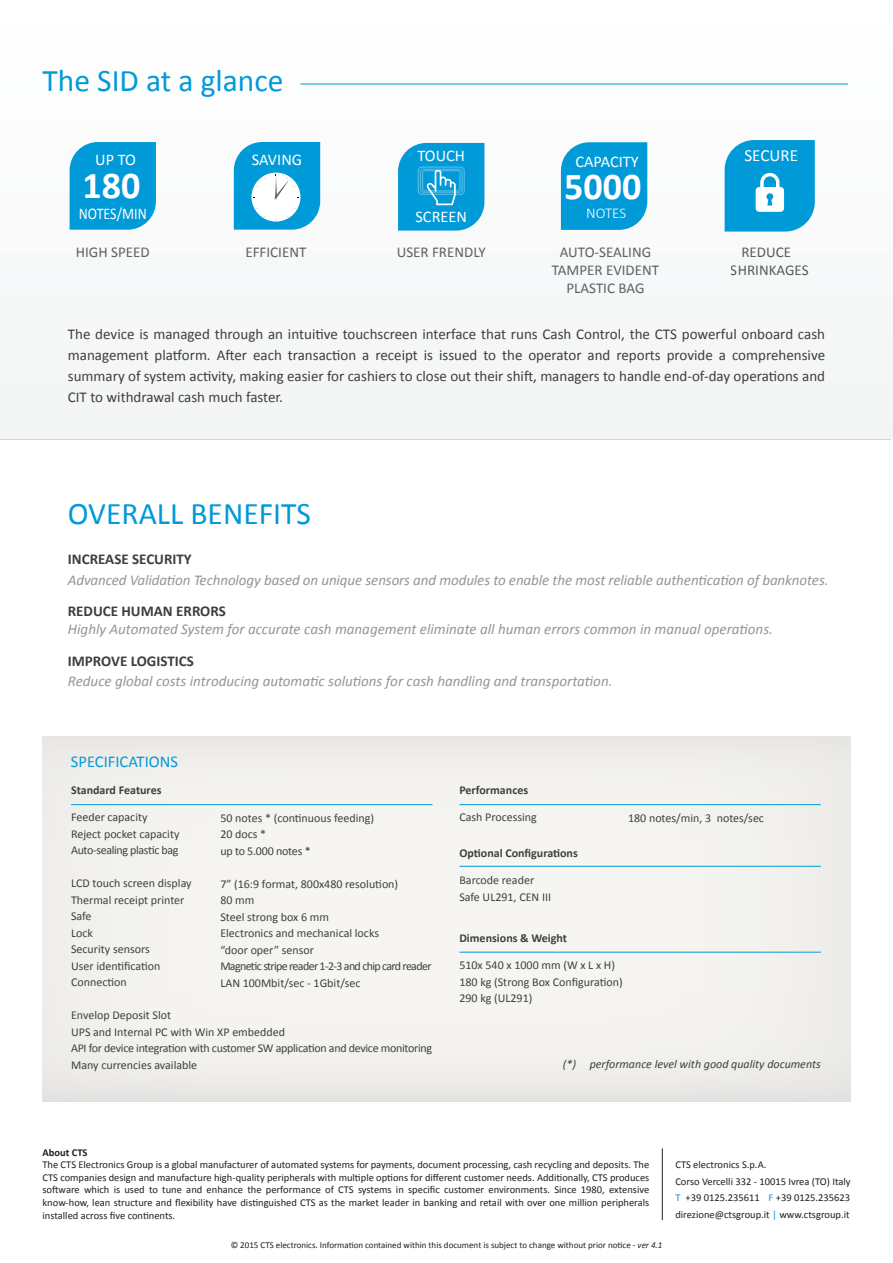
<style>
.page{position:relative;width:893px;height:1263px;background:#fff}
.page>*{position:absolute;margin:0;border:0;box-sizing:border-box;transform-origin:0 0}
.t1{font:700 38.1px "Calibri";color:#fff}
.t2{font:31.5px "Calibri";color:#009ad9}
.t3{font:17.1px "Calibri";color:#fff}
.t4{font:16.5px "Calibri";color:#009ad9}
.t5{font:16.35px "Calibri";color:#fff}
.t6{font:16.35px "Calibri";color:#fff;scale:.86 1}
.t7{font:15px/21px "Calibri";color:#3e3e3f;text-align:justify}
.t8{font:italic 15px "Calibri";color:#939598}
.t9{font:15px/18px "Calibri";color:#5d6162;text-align:center}
.t10{font:700 15px "Calibri";color:#3e3e3f}
.t11{font:15px/18px "Calibri";color:#313232;text-align:center}
.t12{font:300 15px "Calibri";letter-spacing:-.005em;color:#fff}
.t13{font:12px/16.5px "Calibri";color:#3f3f40}
.t14{font:700 12px "Calibri";color:#3f3f40}
.t15{font:italic 12px "Calibri";color:#3f3f40}
.t16{font:10.5px/12.6px "Calibri";color:#211e1e}
.t17{font:700 10.5px "Calibri";color:#211e1e}
.t18{font:9px "Calibri";color:#211e1e}
.s1{font-style:italic}
.s2{color:#009ad9}
</style>
<div class="page">
<div style="left:43px;top:736px;width:808px;height:366px;background:#f3f2ef"></div>
<div style="left:0;top:0;width:893px;height:439px;background:#f9faf9"></div>
<hr style="left:0;top:439px;width:891px;height:1px;background:#d2d3d3">
<hr style="left:300px;top:84px;width:548px;height:1px;background:#009ad9">
<hr style="left:71px;top:804px;width:362px;height:1px;background:#009ad9">
<hr style="left:459px;top:804px;width:362px;height:1px;background:#009ad9">
<hr style="left:459px;top:952px;width:362px;height:1px;background:#009ad9">
<hr style="left:459px;top:866px;width:362px;height:1px;background:#009ad9">
<div style="left:70px;top:142px;width:86px;height:88px;background:#009ad9"></div>
<svg style="left:398px;top:143px;width:86px;height:88px;background:#18a3dc"></svg>
<div style="left:561px;top:142px;width:86px;height:88px;background:#009ad9"></div>
<svg style="left:725px;top:140px;width:90px;height:92px;background:#23a8de"></svg>
<svg style="left:234px;top:142px;width:86px;height:88px"></svg>
<h2 class="t2" style="left:43px;top:59px;width:242px">The SID at a glance</h2>
<h3 class="t5" style="left:417px;top:144px;width:49px">TOUCH</h3>
<h3 class="t5" style="left:252px;top:148px;width:52px">SAVING</h3>
<h3 class="t5" style="left:95px;top:148px;width:42px">UP TO</h3>
<h1 class="t1" style="left:82px;top:158px;width:59px">180</h1>
<h3 class="t6" style="left:79px;top:202px;width:81px">NOTES/MIN</h3>
<p class="t9" style="left:76px;top:243px;width:75px">HIGH SPEED</p>
<p class="t9" style="left:397px;top:243px;width:91px">USER FRENDLY</p>
<h3 class="t5" style="left:415px;top:205px;width:53px">SCREEN</h3>
<p class="t9" style="left:245px;top:243px;width:62px">EFFICIENT</p>
<h3 class="t3" style="left:744px;top:143px;width:55px">SECURE</h3>
<h3 class="t5" style="left:575px;top:150px;width:65px">CAPACITY</h3>
<h1 class="t1" style="left:564px;top:160px;width:79px">5000</h1>
<p class="t12" style="left:586px;top:204px;width:42px">NOTES</p>
<p class="t9" style="left:552px;top:243px;width:109px">AUTO-SEALING<br>TAMPER EVIDENT<br>PLASTIC BAG</p>
<p class="t11" style="left:731px;top:243px;width:79px">REDUCE<br>SHRINKAGES</p>
<p class="t7" style="left:68px;top:323px;width:759px">The device is managed through an intuitive touchscreen interface that runs Cash Control, the CTS powerful onboard cash management platform. After each transaction a receipt is issued to the operator and reports provide a comprehensive summary of system activity, making easier for cashiers to close out their shift, managers to handle end-of-day operations and CIT to withdrawal cash much faster.</p>
<h2 class="t2" style="left:68px;top:491px;width:244px">OVERALL BENEFITS</h2>
<p class="t10" style="left:68px;top:548px;width:125px">INCREASE SECURITY</p>
<p class="t8" style="left:68px;top:569px;width:762px">Advanced Validation Technology based on unique sensors and modules to enable the most reliable authentication of banknotes.</p>
<p class="t10" style="left:68px;top:600px;width:159px">REDUCE HUMAN ERRORS</p>
<p class="t8" style="left:68px;top:619px;width:707px">Highly Automated System for accurate cash management eliminate all human errors common in manual operations.</p>
<p class="t10" style="left:68px;top:650px;width:128px">IMPROVE LOGISTICS</p>
<p class="t8" style="left:68px;top:671px;width:546px">Reduce global costs introducing automatic solutions for cash handling and transportation.</p>
<h3 class="t4" style="left:71px;top:750px;width:109px">SPECIFICATIONS</h3>
<p class="t14" style="left:71px;top:782px;width:92px">Standard Features</p>
<p class="t13" style="left:71px;top:809px;width:110px">Feeder capacity<br>Reject pocket capacity<br>Auto-sealing plastic bag</p>
<p class="t13" style="left:71px;top:875px;width:122px">LCD touch screen display<br>Thermal receipt printer<br>Safe<br>Lock<br>Security sensors<br>User identification<br>Connection</p>
<p class="t13" style="left:71px;top:1007px;width:363px">Envelop Deposit Slot<br>UPS and Internal PC with Win XP embedded<br>API for device integration with customer SW application and device monitoring Many currencies available</p>
<p class="t13" style="left:220px;top:809px;width:155px">50 notes * (continuous feeding)<br>20 docs *<br>up to 5.000 notes *</p>
<p class="t13" style="left:220px;top:875px;width:213px">7” (16:9 format, 800x480 resolution)<br>80 mm<br>Steel strong box 6 mm<br>Electronics and mechanical locks<br>“door oper” sensor<br>Magnetic stripe reader 1-2-3 and chip card reader<br>LAN 100Mbit/sec - 1Gbit/sec</p>
<p class="t14" style="left:459px;top:782px;width:70px">Performances</p>
<p class="t13" style="left:459px;top:809px;width:79px">Cash Processing</p>
<p class="t13" style="left:628px;top:809px;width:137px">180 notes/min, 3 notes/sec</p>
<p class="t14" style="left:459px;top:845px;width:120px">Optional Configurations</p>
<p class="t13" style="left:459px;top:872px;width:93px">Barcode reader<br>Safe UL291, CEN III</p>
<p class="t14" style="left:459px;top:930px;width:109px">Dimensions &amp; Weight</p>
<p class="t13" style="left:459px;top:957px;width:165px">510x 540 x 1000 mm (W x L x H)<br>180 kg (Strong Box Configuration)<br>290 kg (UL291)</p>
<p class="t15" style="left:563px;top:1055px;width:259px">(*) performance level with good quality documents</p>
<p class="t17" style="left:43px;top:1145px;width:47px">About CTS</p>
<p class="t16" style="left:43px;top:1158px;width:608px;text-align:justify">The CTS Electronics Group is a global manufacturer of automated systems for payments, document processing, cash recycling and deposits. The CTS companies design and manufacture high-quality peripherals with multiple options for different customer needs. Additionally, CTS produces software which is used to tune and enhance the performance of CTS systems in specific customer environments. Since 1980, extensive know-how, lean structure and flexibility have distinguished CTS as the market leader in banking and retail with over one million peripherals installed across five continents.</p>
<p class="t18" style="left:231px;top:1239px;width:433px">© 2015 CTS electronics. Information contained within this document is subject to change without prior notice - <span class="s1">ver 4.1</span></p>
<p class="t16" style="left:675px;top:1155px;width:177px;line-height:17px">CTS electronics S.p.A.<br>Corso Vercelli 332 - 10015 Ivrea (TO) Italy<br><span class="s2">T</span> +39 0125.235611 direzione@ctsgroup.it <span class="s2">|</span> www.ctsgroup.it</p>
<p class="t16" style="left:768px;top:1191px;width:83px"><span class="s2">F</span> +39 0125.235623</p>
</div>
